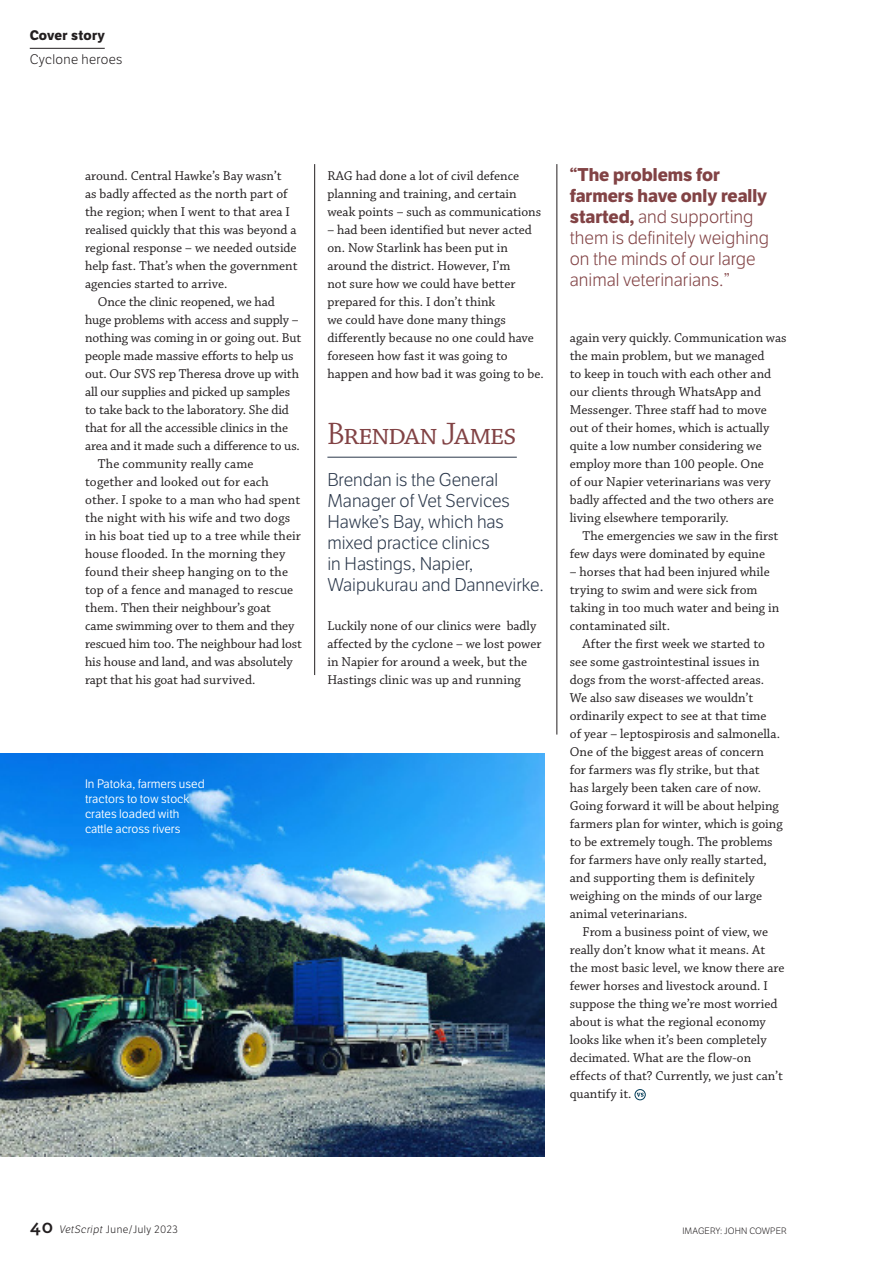
<style>
.page{position:relative;width:893px;height:1263px;background:#fff}
.page>*{position:absolute;margin:0;border:0;box-sizing:border-box;transform-origin:0 0}
.name_head{font:33px "Chaparral Pro Disp";letter-spacing:-.015em;color:#824345}
.quote_2021{font:300 18px/21px "LFT Etica";color:#824345}
.lead{font:300 18px/21px "LFT Etica";color:#2b384b}
.Feature_body_2021{font:13.5px/18px "Chaparral Pro";color:#231f20}
.Feature_body_no_indent_2021{font:13.5px/18px "Chaparral Pro";color:#231f20}
.t1{font:300 13.5px "LFT Etica";letter-spacing:.025em;color:#231f20}
.t2{font:700 13.5px "LFT Etica";letter-spacing:.025em;color:#231f20}
.caption_2021{font:12px/15px "LFT Etica";color:#fff}
.t3{font:300 10.5px "LFT Etica";letter-spacing:.05em;color:#231f20}
.t4{font:300 9px "LFT Etica";letter-spacing:.01em;color:#231f20}
.s1{font-weight:700}
.s2{font-family:"Archer";font-weight:700;font-size:19.5px}
.s3{font-style:italic}
</style>
<div class="page">
<hr style="left:30px;top:48px;width:75px;height:1px;background:#231f20">
<img style="left:0;top:753px;width:544px;height:404px">
<hr style="left:327px;top:457px;width:190px;height:1px;background:#2b384b">
<svg style="left:637px;top:1093px;width:7px;height:4px"></svg>
<div style="left:635px;top:1089px;width:11px;height:11px;border:1px solid #013b57;border-radius:50%"></div>
<hr style="left:314px;top:164px;width:1px;height:511px;background:#231f20">
<hr style="left:557px;top:164px;width:1px;height:570px;background:#231f20">
<p class="t2" style="left:30px;top:27px;width:77px">Cover story</p>
<p class="t1" style="left:30px;top:52px;width:94px">Cyclone heroes</p>
<p class="Feature_body_2021" style="left:85px;top:167px;width:214px">around. Central Hawke’s Bay wasn’t<br>as badly affected as the north part of the region; when I went to that area I realised quickly that this was beyond a regional response – we needed outside help fast. That’s when the government agencies started to arrive.</p>
<p class="Feature_body_2021" style="left:85px;top:293px;width:218px;text-indent:13px">Once the clinic reopened, we had huge problems with access and supply – nothing was coming in or going out. But people made massive efforts to help us out. Our SVS rep Theresa drove up with all our supplies and picked up samples to take back to the laboratory. She did that for all the accessible clinics in the area and it made such a difference to us.</p>
<p class="Feature_body_2021" style="left:85px;top:455px;width:218px;text-indent:13px">The community really came together and looked out for each other. I spoke to a man who had spent the night with his wife and two dogs in his boat tied up to a tree while their house flooded. In the morning they found their sheep hanging on to the top of a fence and managed to rescue them. Then their neighbour’s goat came swimming over to them and they rescued him too. The neighbour had lost his house and land, and was absolutely rapt that his goat had survived.</p>
<p class="Feature_body_2021" style="left:327px;top:167px;width:215px">RAG had done a lot of civil defence planning and training, and certain weak points – such as communications</p>
<p class="Feature_body_2021" style="left:327px;top:221px;width:218px">– had been identified but never acted on. Now Starlink has been put in around the district. However, I’m<br>not sure how we could have better prepared for this. I don’t think<br>we could have done many things differently because no one could have foreseen how fast it was going to happen and how bad it was going to be.</p>
<p class="name_head" style="left:327px;top:417px;width:190px">Brendan James</p>
<p class="lead" style="left:327px;top:470px;width:218px">Brendan is the General<br>Manager of Vet Services<br>Hawke’s Bay, which has mixed practice clinics<br>in Hastings, Napier,<br>Waipukurau and Dannevirke.</p>
<p class="Feature_body_no_indent_2021" style="left:327px;top:617px;width:215px">Luckily none of our clinics were badly affected by the cyclone – we lost power in Napier for around a week, but the Hastings clinic was up and running</p>
<p class="caption_2021" style="left:85px;top:776px;width:121px">In Patoka, farmers used tractors to tow stock crates loaded with cattle across rivers</p>
<p class="quote_2021" style="left:570px;top:165px;width:201px"><span class="s1">“The problems for farmers have only really started,</span> and supporting them is definitely weighing on the minds of our large animal veterinarians.”</p>
<p class="Feature_body_no_indent_2021" style="left:570px;top:329px;width:218px">again very quickly. Communication was the main problem, but we managed<br>to keep in touch with each other and our clients through WhatsApp and Messenger. Three staff had to move out of their homes, which is actually quite a low number considering we employ more than 100 people. One<br>of our Napier veterinarians was very badly affected and the two others are living elsewhere temporarily.</p>
<p class="Feature_body_2021" style="left:570px;top:527px;width:210px;text-indent:13px">The emergencies we saw in the first few days were dominated by equine</p>
<p class="Feature_body_2021" style="left:570px;top:563px;width:211px">– horses that had been injured while trying to swim and were sick from taking in too much water and being in contaminated silt.</p>
<p class="Feature_body_2021" style="left:570px;top:635px;width:214px;text-indent:13px">After the first week we started to see some gastrointestinal issues in dogs from the worst-affected areas.<br>We also saw diseases we wouldn’t ordinarily expect to see at that time<br>of year – leptospirosis and salmonella.<br>One of the biggest areas of concern for farmers was fly strike, but that<br>has largely been taken care of now.<br>Going forward it will be about helping farmers plan for winter, which is going to be extremely tough. The problems for farmers have only really started, and supporting them is definitely weighing on the minds of our large animal veterinarians.</p>
<p class="Feature_body_2021" style="left:570px;top:923px;width:216px;text-indent:13px">From a business point of view, we really don’t know what it means. At the most basic level, we know there are fewer horses and livestock around. I suppose the thing we’re most worried about is what the regional economy looks like when it’s been completely decimated. What are the flow-on effects of that? Currently, we just can’t quantify it.</p>
<p class="t3" style="left:30px;top:1223px;width:149px"><span class="s2">40</span> <span class="s3">VetScript</span> June/July 2023</p>
<p class="t4" style="left:682px;top:1225px;width:106px">IMAGERY: JOHN COWPER</p>
</div>
